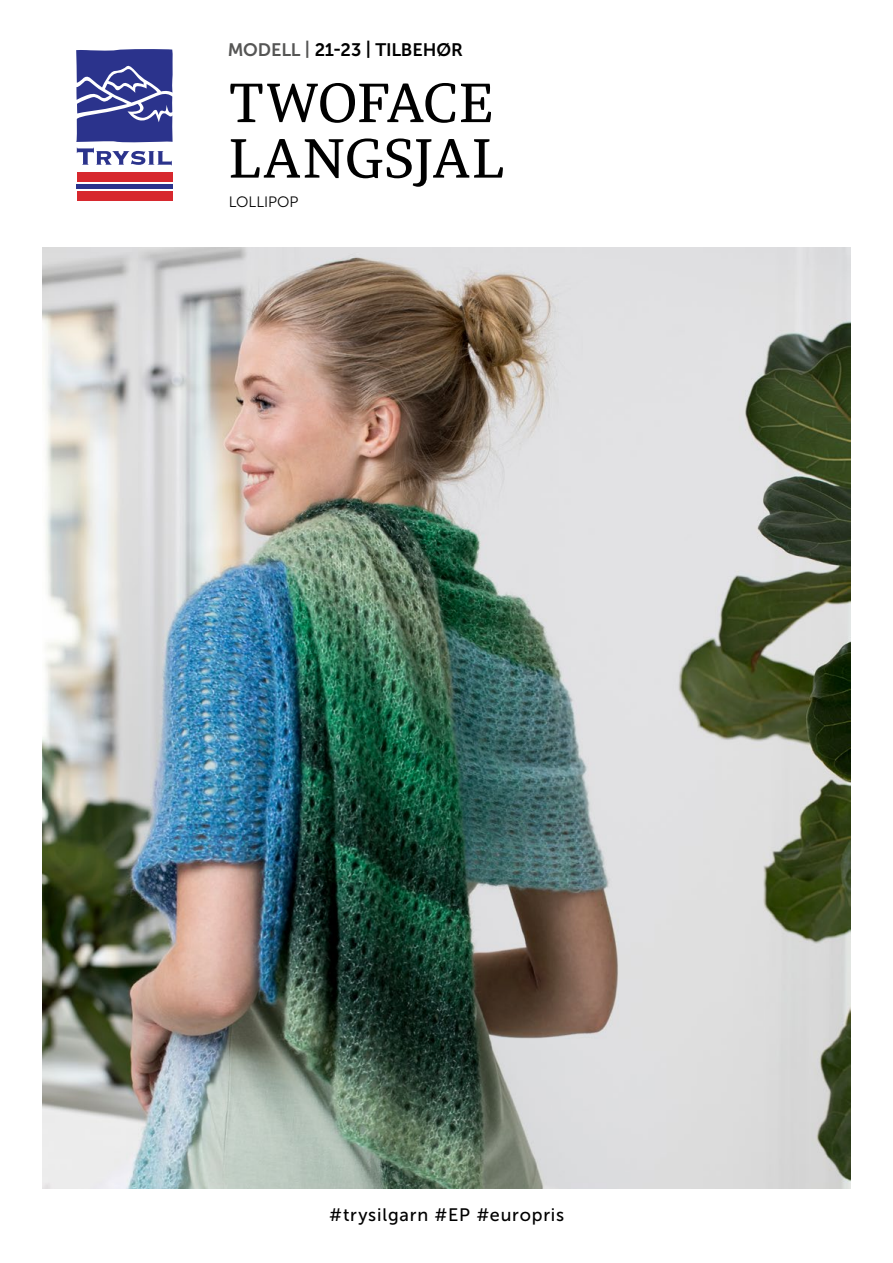
<style>
.page{position:relative;width:893px;height:1263px;background:#fff}
.page>*{position:absolute;margin:0;border:0;box-sizing:border-box;transform-origin:0 0}
.t1{font:60px "Tasman";letter-spacing:.005em;color:#000}
.t2{font:60px "Tasman";letter-spacing:-.015em;color:#000}
.t3{font:18px "Museo Sans 500";letter-spacing:.045em;color:#000}
.t4{font:18px "Museo Sans 700";letter-spacing:-.005em;color:#000}
.t5{font:15px "Museo Sans 300";color:#000}
.s1{color:#565655}
</style>
<div class="page">
<svg style="left:76px;top:49px;width:97px;height:116px"></svg>
<div style="left:77px;top:191px;width:95px;height:10px;background:#d7282e"></div>
<div style="left:77px;top:172px;width:95px;height:9px;background:#d7282e"></div>
<div style="left:77px;top:184px;width:95px;height:5px;background:#2b338c"></div>
<img style="left:43px;top:248px;width:807px;height:940px">
<p class="t4" style="left:228px;top:40px;width:237px"><span class="s1">MODELL |</span> 21-23 | TILBEHØR</p>
<p class="t2" style="left:229px;top:63px;width:266px">TWOFACE</p>
<p class="t1" style="left:229px;top:119px;width:277px">LANGSJAL</p>
<p class="t5" style="left:229px;top:194px;width:71px">LOLLIPOP</p>
<p class="t3" style="left:329px;top:1204px;width:237px">#trysilgarn #EP #europris</p>
</div>
